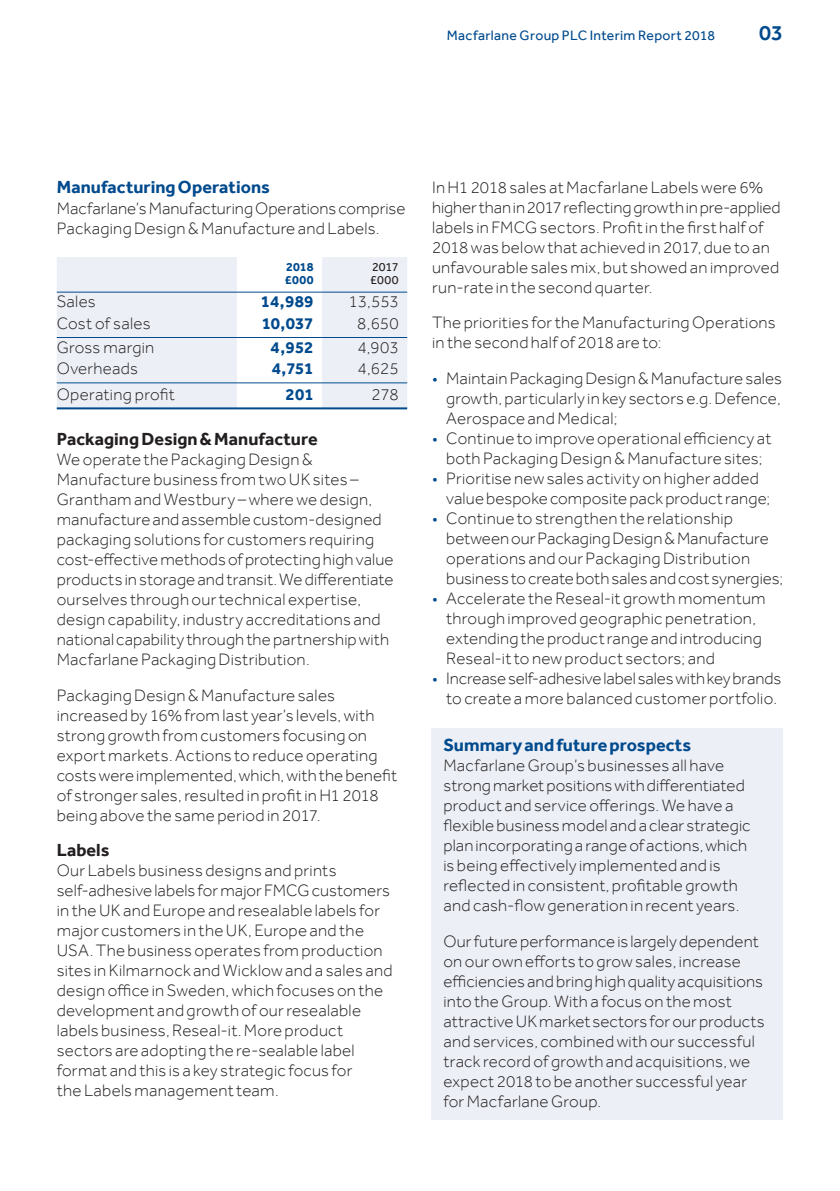
<style>
.page{position:relative;width:840px;height:1191px;background:#fff}
.page>*{position:absolute;margin:0;border:0;box-sizing:border-box;transform-origin:0 0}
.t1{font:500 22px "Effra";color:#004a8d}
.t2{font:700 18px "Effra";letter-spacing:.005em;color:#004a8d}
.t3{font:700 18px "Effra";color:#231f20}
.t4{font:300 17px/20px "Effra";letter-spacing:.01em;color:#231f20}
.t5{font:700 17px "Effra";color:#004a8d}
.t6{font:14px "Effra";letter-spacing:.025em;color:#004a8d}
.t7{font:700 12.4px/12.4px "Effra";letter-spacing:.015em;color:#004a8d}
.t8{font:12.4px/12.4px "Effra";letter-spacing:.005em;color:#231f20}
.s1{color:#004a8d}
</style>
<div class="page">
<div style="left:431px;top:728px;width:351px;height:391px;background:#eceff6"></div>
<svg style="left:57px;top:257px;width:350px;height:150px;fill:#eceff6"></svg>
<hr style="left:57px;top:407px;width:180px;height:2px;background:#004a8d">
<hr style="left:237px;top:407px;width:85px;height:2px;background:#004a8d">
<hr style="left:322px;top:407px;width:85px;height:2px;background:#004a8d">
<hr style="left:57px;top:382px;width:180px;height:1px;background:#004a8d">
<hr style="left:237px;top:382px;width:85px;height:1px;background:#004a8d">
<hr style="left:322px;top:382px;width:85px;height:1px;background:#004a8d">
<hr style="left:57px;top:337px;width:180px;height:1px;background:#004a8d">
<hr style="left:237px;top:337px;width:85px;height:1px;background:#004a8d">
<hr style="left:322px;top:337px;width:85px;height:1px;background:#004a8d">
<hr style="left:57px;top:292px;width:180px;height:1px;background:#004a8d">
<hr style="left:237px;top:292px;width:85px;height:1px;background:#004a8d">
<hr style="left:322px;top:292px;width:85px;height:1px;background:#004a8d">
<p class="t6" style="left:446px;top:27px;width:269px">Macfarlane Group PLC Interim Report 2018</p>
<p class="t1" style="left:758px;top:19px;width:25px">03</p>
<p class="t2" style="left:57px;top:177px;width:214px">Manufacturing Operations</p>
<p class="t4" style="left:57px;top:198px;width:350px">Macfarlane’s Manufacturing Operations comprise<br>Packaging Design &amp; Manufacture and Labels.</p>
<p class="t7" style="left:285px;top:261px;width:30px">2018 £000</p>
<p class="t8" style="left:370px;top:261px;width:30px">2017 £000</p>
<p class="t4" style="left:57px;top:291px;width:40px">Sales</p>
<p class="t5" style="left:261px;top:292px;width:54px">14,989</p>
<p class="t4" style="left:348px;top:291px;width:52px">13,553</p>
<p class="t4" style="left:57px;top:313px;width:95px">Cost of sales</p>
<p class="t5" style="left:261px;top:313px;width:53px">10,037</p>
<p class="t4" style="left:357px;top:313px;width:43px">8,650</p>
<p class="t4" style="left:57px;top:337px;width:99px">Gross margin</p>
<p class="t5" style="left:270px;top:337px;width:44px">4,952</p>
<p class="t4" style="left:357px;top:337px;width:43px">4,903</p>
<p class="t4" style="left:57px;top:358px;width:83px">Overheads</p>
<p class="t5" style="left:272px;top:358px;width:43px">4,751</p>
<p class="t4" style="left:357px;top:358px;width:43px">4,625</p>
<p class="t4" style="left:57px;top:384px;width:119px">Operating profit</p>
<p class="t5" style="left:285px;top:384px;width:30px">201</p>
<p class="t4" style="left:371px;top:384px;width:29px">278</p>
<p class="t3" style="left:57px;top:428px;width:262px">Packaging Design &amp; Manufacture</p>
<p class="t4" style="left:57px;top:449px;width:338px">We operate the Packaging Design &amp; Manufacture business from two UK sites – Grantham and Westbury – where we design, manufacture and assemble custom-designed packaging solutions for customers requiring cost-effective methods of protecting high value products in storage and transit. We differentiate ourselves through our technical expertise, design capability, industry accreditations and national capability through the partnership with Macfarlane Packaging Distribution.</p>
<p class="t4" style="left:57px;top:684px;width:341px">Packaging Design &amp; Manufacture sales increased by 16% from last year’s levels, with strong growth from customers focusing on export markets. Actions to reduce operating costs were implemented, which, with the benefit of stronger sales, resulted in profit in H1 2018 being above the same period in 2017.</p>
<p class="t3" style="left:57px;top:839px;width:54px">Labels</p>
<p class="t4" style="left:57px;top:860px;width:337px">Our Labels business designs and prints self-adhesive labels for major FMCG customers in the UK and Europe and resealable labels for major customers in the UK, Europe and the USA. The business operates from production sites in Kilmarnock and Wicklow and a sales and design office in Sweden, which focuses on the development and growth of our resealable labels business, Reseal-it. More product sectors are adopting the re-sealable label format and this is a key strategic focus for<br>the Labels management team.</p>
<p class="t4" style="left:432px;top:177px;width:350px">In H1 2018 sales at Macfarlane Labels were 6% higher than in 2017 reflecting growth in pre-applied labels in FMCG sectors. Profit in the first half of 2018 was below that achieved in 2017, due to an unfavourable sales mix, but showed an improved run-rate in the second quarter.</p>
<p class="t4" style="left:432px;top:312px;width:345px">The priorities for the Manufacturing Operations in the second half of 2018 are to:</p>
<p class="t4" style="left:446px;top:368px;width:337px;text-align:justify;text-indent:-14px"><span class="s1">•</span> Maintain Packaging Design &amp; Manufacture sales growth, particularly in key sectors e.g. Defence, Aerospace and Medical;</p>
<p class="t4" style="left:432px;top:428px;width:341px;text-align:center"><span class="s1">•</span> Continue to improve operational efficiency at both Packaging Design &amp; Manufacture sites;</p>
<p class="t4" style="left:446px;top:468px;width:325px;text-indent:-14px"><span class="s1">•</span> Prioritise new sales activity on higher added value bespoke composite pack product range;</p>
<p class="t4" style="left:446px;top:508px;width:338px;text-indent:-14px"><span class="s1">•</span> Continue to strengthen the relationship between our Packaging Design &amp; Manufacture operations and our Packaging Distribution business to create both sales and cost synergies;</p>
<p class="t4" style="left:446px;top:588px;width:321px;text-indent:-14px"><span class="s1">•</span> Accelerate the Reseal-it growth momentum through improved geographic penetration, extending the product range and introducing Reseal-it to new product sectors; and</p>
<p class="t4" style="left:432px;top:668px;width:350px;text-align:center"><span class="s1">•</span> Increase self-adhesive label sales with key brands to create a more balanced customer portfolio.</p>
<p class="t2" style="left:443px;top:734px;width:249px">Summary and future prospects</p>
<p class="t4" style="left:443px;top:755px;width:309px">Macfarlane Group’s businesses all have strong market positions with differentiated product and service offerings. We have a flexible business model and a clear strategic plan incorporating a range of actions, which is being effectively implemented and is reflected in consistent, profitable growth and cash-flow generation in recent years.</p>
<p class="t4" style="left:443px;top:930px;width:323px">Our future performance is largely dependent on our own efforts to grow sales, increase efficiencies and bring high quality acquisitions into the Group. With a focus on the most attractive UK market sectors for our products and services, combined with our successful track record of growth and acquisitions, we expect 2018 to be another successful year for Macfarlane Group.</p>
</div>
